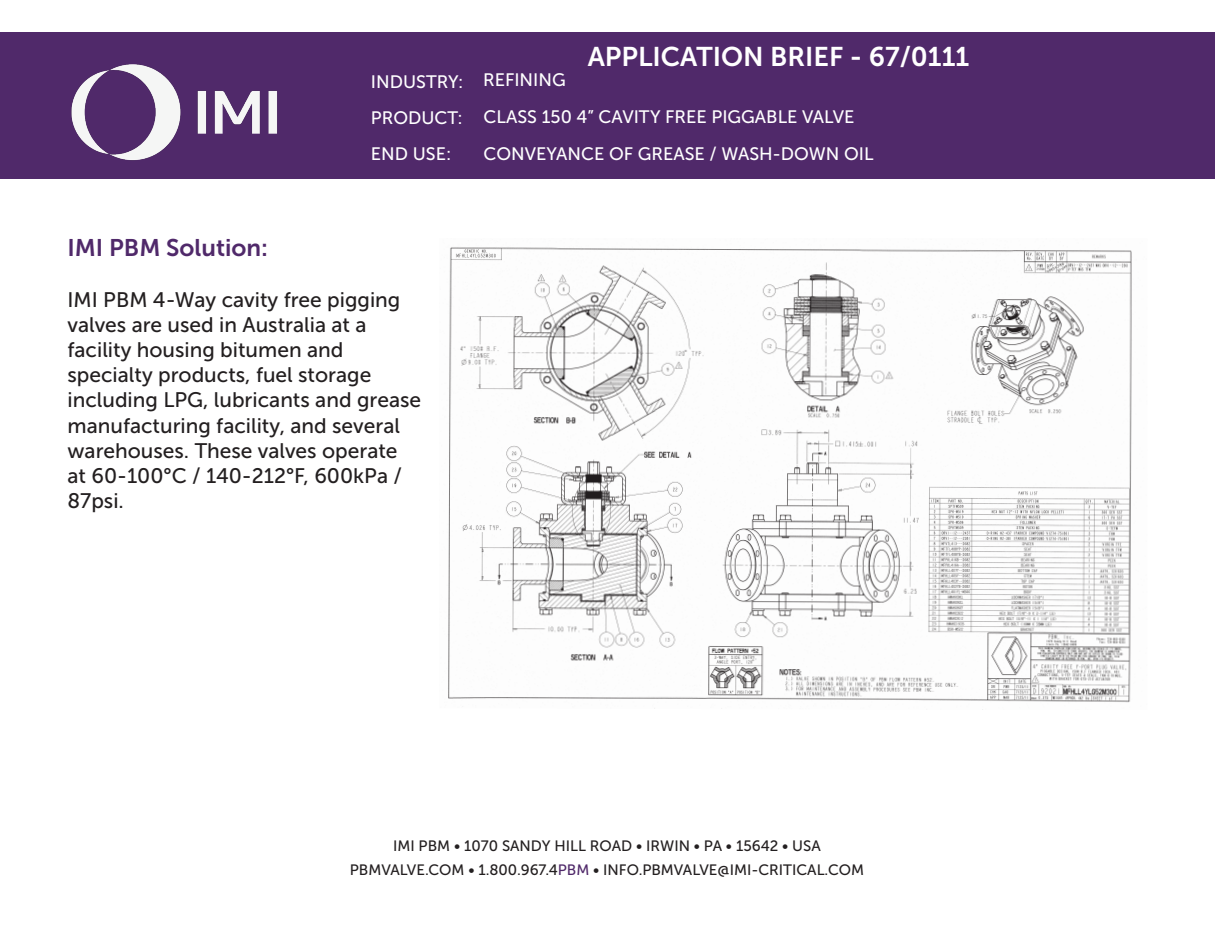
<style>
.page{position:relative;width:1215px;height:945px;background:#fff}
.page>*{position:absolute;margin:0;border:0;box-sizing:border-box;transform-origin:0 0}
.t1{font:27px "Museo Sans 700";color:#fff}
.t2{font:24px "Museo Sans 700";color:#50296a}
.t3{font:21px/25.2px "Museo Sans 500";color:#231f20}
.t4{font:18px "Museo Sans 500";color:#fff}
.t5{font:15px "Museo Sans 500";color:#231f20}
.s1{color:#50296a}
</style>
<div class="page">
<div style="left:1px;top:32px;width:1214px;height:147px;background:#50296a"></div>
<img style="left:448px;top:247px;width:684px;height:463px">
<img style="left:71px;top:64px;width:206px;height:97px">
<p class="t4" style="left:371px;top:72px;width:94px">INDUSTRY:</p>
<p class="t4" style="left:371px;top:108px;width:93px">PRODUCT:</p>
<p class="t4" style="left:371px;top:144px;width:82px">END USE:</p>
<p class="t1" style="left:588px;top:41px;width:383px">APPLICATION BRIEF - 67/0111</p>
<p class="t4" style="left:483px;top:70px;width:84px">REFINING</p>
<p class="t4" style="left:483px;top:107px;width:373px">CLASS 150 4” CAVITY FREE PIGGABLE VALVE</p>
<p class="t4" style="left:483px;top:144px;width:392px">CONVEYANCE OF GREASE / WASH-DOWN OIL</p>
<p class="t2" style="left:68px;top:234px;width:202px">IMI PBM Solution:</p>
<p class="t3" style="left:68px;top:287px;width:355px">IMI PBM 4-Way cavity free pigging valves are used in Australia at a facility housing bitumen and specialty products, fuel storage including LPG, lubricants and grease manufacturing facility, and several warehouses. These valves operate at 60-100°C / 140-212°F, 600kPa /<br>87psi.</p>
<p class="t5" style="left:393px;top:838px;width:429px">IMI PBM • 1070 SANDY HILL ROAD • IRWIN • PA • 15642 • USA</p>
<p class="t5" style="left:350px;top:862px;width:516px">PBMVALVE.COM • 1.800.967.4<span class="s1">PBM</span> • INFO.PBMVALVE@IMI-CRITICAL.COM</p>
</div>
